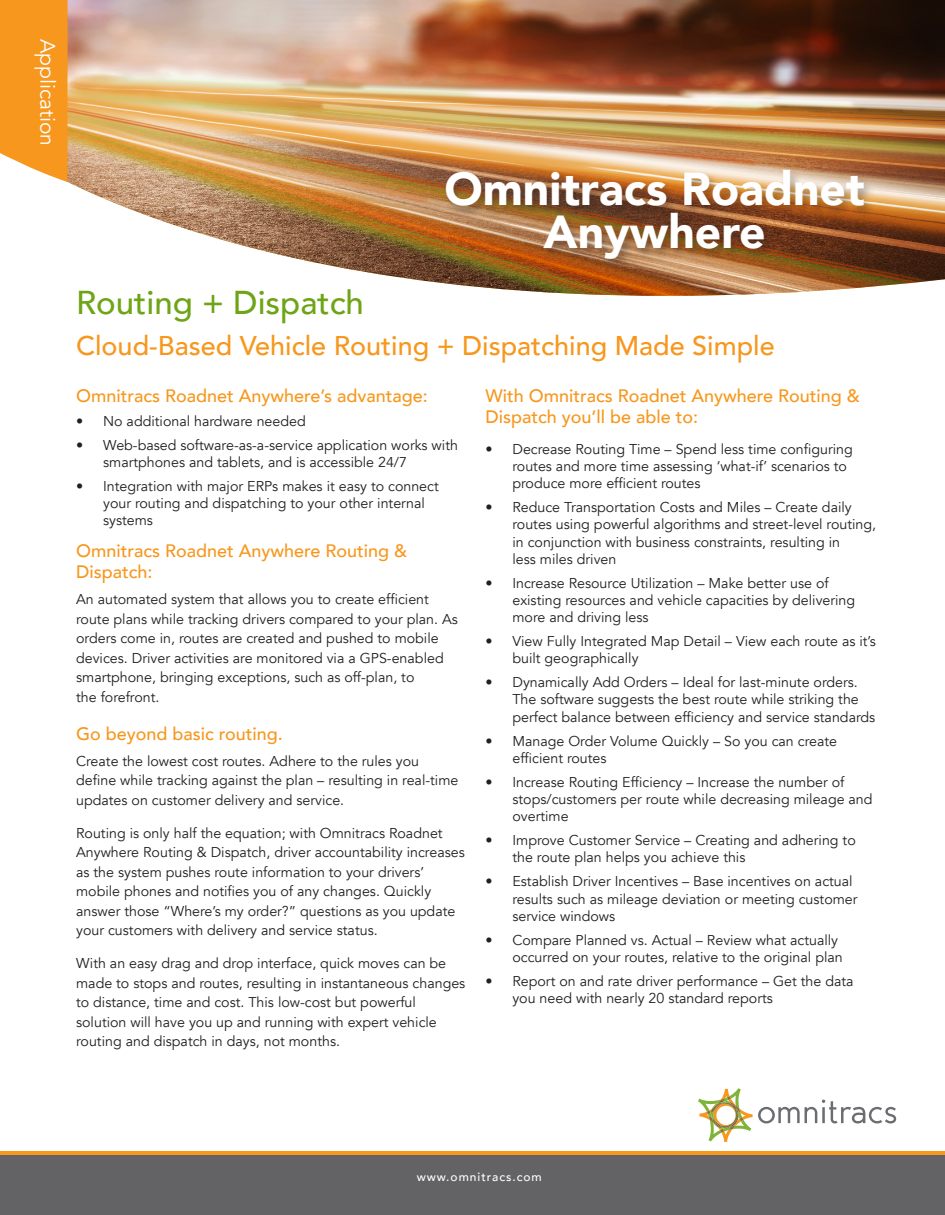
<style>
.page{position:relative;width:945px;height:1215px;background:#fff}
.page>*{position:absolute;margin:0;border:0;box-sizing:border-box;transform-origin:0 0}
.title_value_prop_-_h{font:900 46.2px/42.6px "Avenir";color:#fff;text-align:center}
.subhead{font:500 33px "Avenir";color:#6ea516}
.title_value_prop_-_h-2{font:500 27px "Avenir";color:#f7971d}
.t1{font:21px "Avenir";color:#fff}
.subhead-2{font:500 18px/21.6px "Avenir";color:#f7971d}
.body_copy{font:500 18px/21.6px "Avenir";color:#f7971d}
.body_copy-2{font:14.25px/17.1px "Avenir";color:#231f20}
.t2{font:500 12px "Avenir";letter-spacing:.08em;color:#fff}
</style>
<div class="page">
<img style="left:68px;top:0;width:877px;height:296px">
<svg style="left:0;top:0;width:68px;height:182px;background:#f79e2e"></svg>
<svg style="left:698px;top:1088px;width:198px;height:54px"></svg>
<div style="left:0;top:1151px;width:945px;height:5px;background:#f7971d"></div>
<div style="left:0;top:1156px;width:945px;height:59px;background:#636366"></div>
<div style="left:443px;top:169px;width:433px;height:102px;background:#231f20;opacity:.35"></div>
<p class="t1" style="left:60px;top:39px;width:109px;rotate:90deg">Application</p>
<p class="subhead" style="left:76px;top:274px;width:289px">Routing + Dispatch</p>
<p class="title_value_prop_-_h" style="left:444px;top:167px;width:422px">Omnitracs Roadnet<br>Anywhere</p>
<p class="title_value_prop_-_h-2" style="left:76px;top:322px;width:700px">Cloud-Based Vehicle Routing + Dispatching Made Simple</p>
<p class="subhead-2" style="left:76px;top:384px;width:353px">Omnitracs Roadnet Anywhere’s advantage:</p>
<p class="body_copy-2" style="left:76px;top:412px;width:231px">• No additional hardware needed</p>
<p class="body_copy-2" style="left:103px;top:437px;width:356px;text-indent:-27px">• Web-based software-as-a-service application works with smartphones and tablets, and is accessible 24/7</p>
<p class="body_copy-2" style="left:103px;top:478px;width:337px;text-indent:-27px">• Integration with major ERPs makes it easy to connect your routing and dispatching to your other internal systems</p>
<p class="subhead-2" style="left:76px;top:539px;width:333px">Omnitracs Roadnet Anywhere Routing &amp;<br>Dispatch:</p>
<p class="body_copy-2" style="left:76px;top:590px;width:383px;line-height:19.5px">An automated system that allows you to create efficient route plans while tracking drivers compared to your plan. As orders come in, routes are created and pushed to mobile devices. Driver activities are monitored via a GPS-enabled smartphone, bringing exceptions, such as off-plan, to<br>the forefront.</p>
<p class="subhead-2" style="left:76px;top:722px;width:208px">Go beyond basic routing.</p>
<p class="body_copy-2" style="left:76px;top:752px;width:384px;line-height:19.5px">Create the lowest cost routes. Adhere to the rules you define while tracking against the plan – resulting in real-time updates on customer delivery and service.</p>
<p class="body_copy-2" style="left:76px;top:824px;width:390px;line-height:19.5px">Routing is only half the equation; with Omnitracs Roadnet Anywhere Routing &amp; Dispatch, driver accountability increases as the system pushes route information to your drivers’ mobile phones and notifies you of any changes. Quickly answer those “Where’s my order?” questions as you update your customers with delivery and service status.</p>
<p class="body_copy-2" style="left:76px;top:954px;width:391px;line-height:19.5px">With an easy drag and drop interface, quick moves can be made to stops and routes, resulting in instantaneous changes to distance, time and cost. This low-cost but powerful solution will have you up and running with expert vehicle routing and dispatch in days, not months.</p>
<p class="body_copy" style="left:485px;top:384px;width:376px">With Omnitracs Roadnet Anywhere Routing &amp;<br>Dispatch you’ll be able to:</p>
<p class="body_copy-2" style="left:512px;top:441px;width:342px;text-indent:-27px">• Decrease Routing Time – Spend less time configuring routes and more time assessing ‘what-if’ scenarios to produce more efficient routes</p>
<p class="body_copy-2" style="left:512px;top:499px;width:365px;text-indent:-27px">• Reduce Transportation Costs and Miles – Create daily routes using powerful algorithms and street-level routing, in conjunction with business constraints, resulting in<br>less miles driven</p>
<p class="body_copy-2" style="left:512px;top:575px;width:344px;text-indent:-27px">• Increase Resource Utilization – Make better use of existing resources and vehicle capacities by delivering more and driving less</p>
<p class="body_copy-2" style="left:512px;top:633px;width:365px;text-indent:-27px">• View Fully Integrated Map Detail – View each route as it’s built geographically</p>
<p class="body_copy-2" style="left:512px;top:674px;width:364px;text-indent:-27px">• Dynamically Add Orders – Ideal for last-minute orders.<br>The software suggests the best route while striking the perfect balance between efficiency and service standards</p>
<p class="body_copy-2" style="left:512px;top:732px;width:326px;text-indent:-27px">• Manage Order Volume Quickly – So you can create efficient routes</p>
<p class="body_copy-2" style="left:512px;top:774px;width:362px;text-indent:-27px">• Increase Routing Efficiency – Increase the number of stops/customers per route while decreasing mileage and overtime</p>
<p class="body_copy-2" style="left:512px;top:832px;width:345px;text-indent:-27px">• Improve Customer Service – Creating and adhering to the route plan helps you achieve this</p>
<p class="body_copy-2" style="left:512px;top:873px;width:347px;text-indent:-27px">• Establish Driver Incentives – Base incentives on actual results such as mileage deviation or meeting customer service windows</p>
<p class="body_copy-2" style="left:512px;top:932px;width:332px;text-indent:-27px">• Compare Planned vs. Actual – Review what actually occurred on your routes, relative to the original plan</p>
<p class="body_copy-2" style="left:512px;top:973px;width:343px;text-indent:-27px">• Report on and rate driver performance – Get the data you need with nearly 20 standard reports</p>
<p class="t2" style="left:417px;top:1167px;width:126px">www.omnitracs.com</p>
</div>
